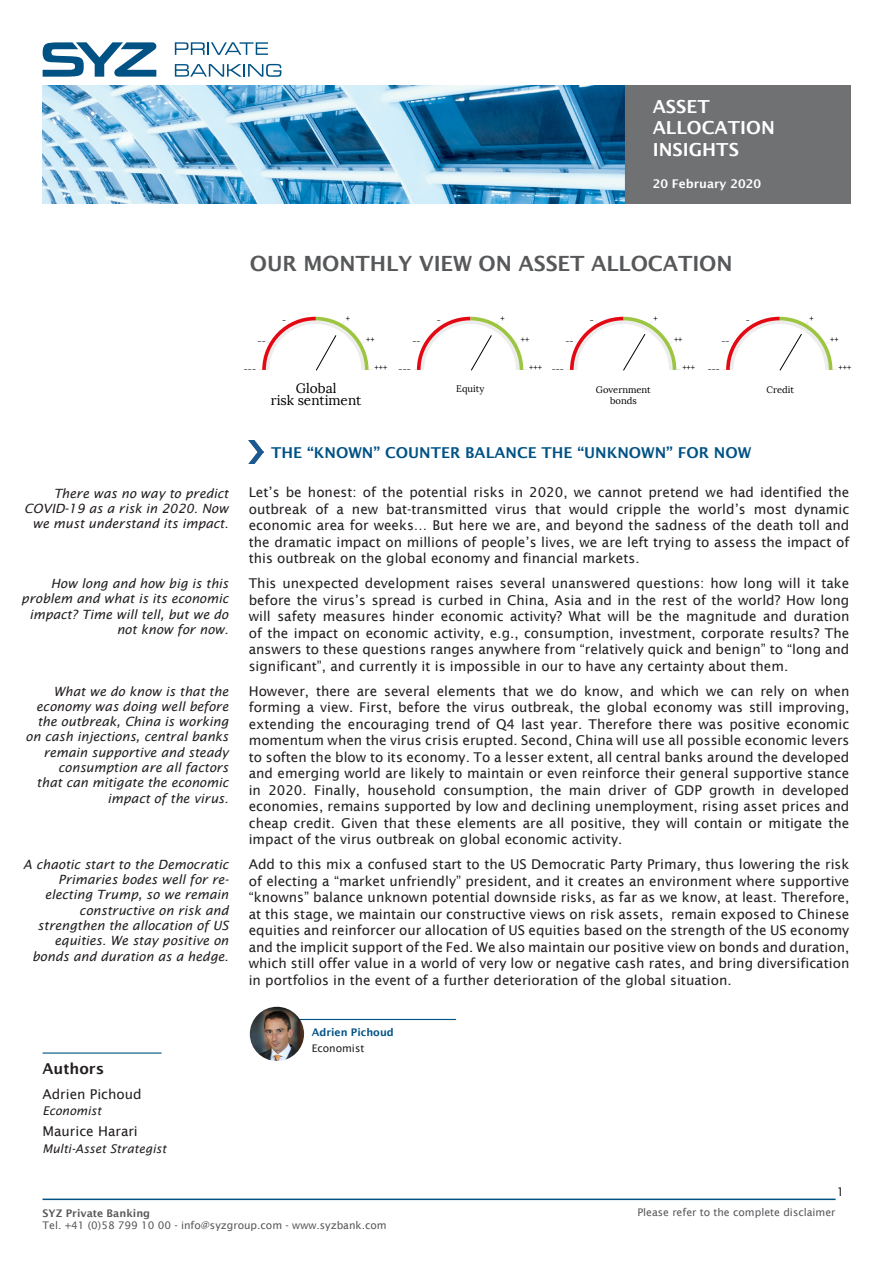
<style>
.page{position:relative;width:893px;height:1263px;background:#fff}
.page>*{position:absolute;margin:0;border:0;box-sizing:border-box;transform-origin:0 0}
.TITRE_pubblication{font:600 21px "Lucida Sans";letter-spacing:-.005em;color:#57585a}
.t1{font:600 18px/21.6px "Lucida Sans";color:#fff}
.Titre_chapitre{font:600 15px "Lucida Sans";color:#005285}
.liste{font:600 15px "Lucida Sans";color:#231f20}
.texte{font:13.5px/16.5px "Lucida Sans";color:#231f20;text-align:justify}
.liste-2{font:13.5px "Lucida Sans";color:#231f20}
.t2{font:13.5px "Lora";color:#000}
.Section{font:italic 12.75px/15.3px "Lucida Sans";color:#231f20;text-align:right}
.liste-3{font:italic 12px "Lucida Sans";color:#231f20}
.t3{font:600 12px "Lucida Sans";color:#fff}
.t4{font:12px "Lucida Sans";color:#231f20}
.t5{font:10.5px "Lucida Sans";color:#57585a}
.t6{font:600 10.5px "Lucida Sans";color:#57585a}
.t7{font:600 10.5px "Lucida Sans";color:#005285}
.Contact{font:10.5px "Lucida Sans";color:#231f20}
.t8{font:9.45px "Lora";color:#000}
.t9{font:8.25px "Lora";color:#000}
</style>
<div class="page">
<img style="left:43px;top:86px;width:808px;height:117px">
<hr style="left:43px;top:1198px;width:793px;height:2px;background:#005285">
<svg style="left:175px;top:42px;width:93px;height:13px"></svg>
<svg style="left:175px;top:64px;width:106px;height:13px"></svg>
<svg style="left:43px;top:42px;width:114px;height:35px"></svg>
<hr style="left:43px;top:1052px;width:119px;height:1px;background:#005285">
<svg style="left:723px;top:317px;width:114px;height:54px"></svg>
<svg style="left:259px;top:317px;width:114px;height:54px"></svg>
<svg style="left:414px;top:317px;width:114px;height:54px"></svg>
<svg style="left:567px;top:317px;width:114px;height:54px"></svg>
<img style="left:249px;top:441px;width:14px;height:22px">
<hr style="left:284px;top:1019px;width:172px;height:1px;background:#005285">
<img style="left:250px;top:1007px;width:54px;height:54px;border-radius:27px">
<h2 class="t1" style="left:653px;top:95px;width:124px">ASSET<br>ALLOCATION<br>INSIGHTS</h2>
<p class="t3" style="left:653px;top:177px;width:110px">20 February 2020</p>
<p class="TITRE_pubblication" style="left:250px;top:252px;width:484px">OUR MONTHLY VIEW ON ASSET ALLOCATION</p>
<p class="t9" style="left:282px;top:315px;width:6px">-</p>
<p class="t9" style="left:346px;top:313px;width:6px">+</p>
<p class="t9" style="left:437px;top:315px;width:6px">-</p>
<p class="t9" style="left:500px;top:313px;width:6px">+</p>
<p class="t9" style="left:590px;top:315px;width:6px">-</p>
<p class="t9" style="left:653px;top:313px;width:6px">+</p>
<p class="t9" style="left:746px;top:315px;width:6px">-</p>
<p class="t9" style="left:810px;top:313px;width:6px">+</p>
<p class="t9" style="left:258px;top:336px;width:10px">--</p>
<p class="t9" style="left:366px;top:334px;width:10px">++</p>
<p class="t9" style="left:412px;top:336px;width:10px">--</p>
<p class="t9" style="left:521px;top:334px;width:10px">++</p>
<p class="t9" style="left:565px;top:336px;width:10px">--</p>
<p class="t9" style="left:674px;top:334px;width:10px">++</p>
<p class="t9" style="left:721px;top:336px;width:10px">--</p>
<p class="t9" style="left:830px;top:334px;width:10px">++</p>
<p class="t9" style="left:244px;top:364px;width:14px">---</p>
<p class="t9" style="left:375px;top:362px;width:14px">+++</p>
<p class="t9" style="left:399px;top:364px;width:14px">---</p>
<p class="t9" style="left:529px;top:362px;width:14px">+++</p>
<p class="t9" style="left:552px;top:364px;width:14px">---</p>
<p class="t9" style="left:682px;top:362px;width:14px">+++</p>
<p class="t9" style="left:708px;top:364px;width:14px">---</p>
<p class="t9" style="left:838px;top:362px;width:14px">+++</p>
<p class="t2" style="left:296px;top:380px;width:42px">Global</p>
<p class="t8" style="left:456px;top:383px;width:30px">Equity</p>
<p class="t2" style="left:271px;top:391px;width:92px">risk sentiment</p>
<p class="t8" style="left:596px;top:383px;width:56px">Government</p>
<p class="t8" style="left:766px;top:384px;width:29px">Credit</p>
<p class="t8" style="left:610px;top:395px;width:28px">bonds</p>
<p class="Section" style="left:24px;top:486px;width:206px">There was no way to predict<br>COVID-19 as a risk in 2020. Now we must understand its impact.</p>
<p class="Section" style="left:21px;top:576px;width:209px">How long and how big is this problem and what is its economic impact? Time will tell, but we do not know for now.</p>
<p class="Section" style="left:26px;top:683px;width:204px">What we do know is that the economy was doing well before the outbreak, China is working on cash injections, central banks remain supportive and steady consumption are all factors<br>that can mitigate the economic impact of the virus.</p>
<p class="Section" style="left:23px;top:857px;width:207px">A chaotic start to the Democratic<br>Primaries bodes well for re&shy;electing Trump, so we remain constructive on risk and strengthen the allocation of US equities. We stay positive on bonds and duration as a hedge.</p>
<p class="liste" style="left:43px;top:1060px;width:63px">Authors</p>
<p class="liste-2" style="left:43px;top:1086px;width:101px">Adrien Pichoud</p>
<p class="liste-3" style="left:43px;top:1104px;width:60px">Economist</p>
<p class="liste-2" style="left:43px;top:1123px;width:97px">Maurice Harari</p>
<p class="liste-3" style="left:43px;top:1142px;width:125px">Multi-Asset Strategist</p>
<p class="Titre_chapitre" style="left:271px;top:444px;width:482px">THE “KNOWN” COUNTER BALANCE THE “UNKNOWN” FOR NOW</p>
<p class="texte" style="left:249px;top:484px;width:602px">Let’s be honest: of the potential risks in 2020, we cannot pretend we had identified the outbreak of a new bat-transmitted virus that would cripple the world’s most dynamic economic area for weeks… But here we are, and beyond the sadness of the death toll and the dramatic impact on millions of people’s lives, we are left trying to assess the impact of this outbreak on the global economy and financial markets.</p>
<p class="texte" style="left:249px;top:575px;width:602px">This unexpected development raises several unanswered questions: how long will it take before the virus’s spread is curbed in China, Asia and in the rest of the world? How long will safety measures hinder economic activity? What will be the magnitude and duration of the impact on economic activity, e.g., consumption, investment, corporate results? The answers to these questions ranges anywhere from “relatively quick and benign” to “long and significant”, and currently it is impossible in our to have any certainty about them.</p>
<p class="texte" style="left:249px;top:683px;width:602px">However, there are several elements that we do know, and which we can rely on when forming a view. First, before the virus outbreak, the global economy was still improving, extending the encouraging trend of Q4 last year. Therefore there was positive economic momentum when the virus crisis erupted. Second, China will use all possible economic levers to soften the blow to its economy. To a lesser extent, all central banks around the developed and emerging world are likely to maintain or even reinforce their general supportive stance in 2020. Finally, household consumption, the main driver of GDP growth in developed economies, remains supported by low and declining unemployment, rising asset prices and cheap credit. Given that these elements are all positive, they will contain or mitigate the impact of the virus outbreak on global economic activity.</p>
<p class="texte" style="left:249px;top:856px;width:602px">Add to this mix a confused start to the US Democratic Party Primary, thus lowering the risk of electing a “market unfriendly” president, and it creates an environment where supportive “knowns” balance unknown potential downside risks, as far as we know, at least. Therefore, at this stage, we maintain our constructive views on risk assets, remain exposed to Chinese equities and reinforcer our allocation of US equities based on the strength of the US economy and the implicit support of the Fed. We also maintain our positive view on bonds and duration, which still offer value in a world of very low or negative cash rates, and bring diversification in portfolios in the event of a further deterioration of the global situation.</p>
<p class="t7" style="left:312px;top:1026px;width:84px">Adrien Pichoud</p>
<p class="Contact" style="left:312px;top:1043px;width:54px">Economist</p>
<p class="t4" style="left:837px;top:1185px;width:9px">1</p>
<p class="t6" style="left:43px;top:1207px;width:109px">SYZ Private Banking</p>
<p class="t5" style="left:637px;top:1207px;width:200px">Please refer to the complete disclaimer</p>
<p class="t5" style="left:43px;top:1219px;width:346px">Tel. +41 (0)58 799 10 00 - info@syzgroup.com - www.syzbank.com</p>
</div>
